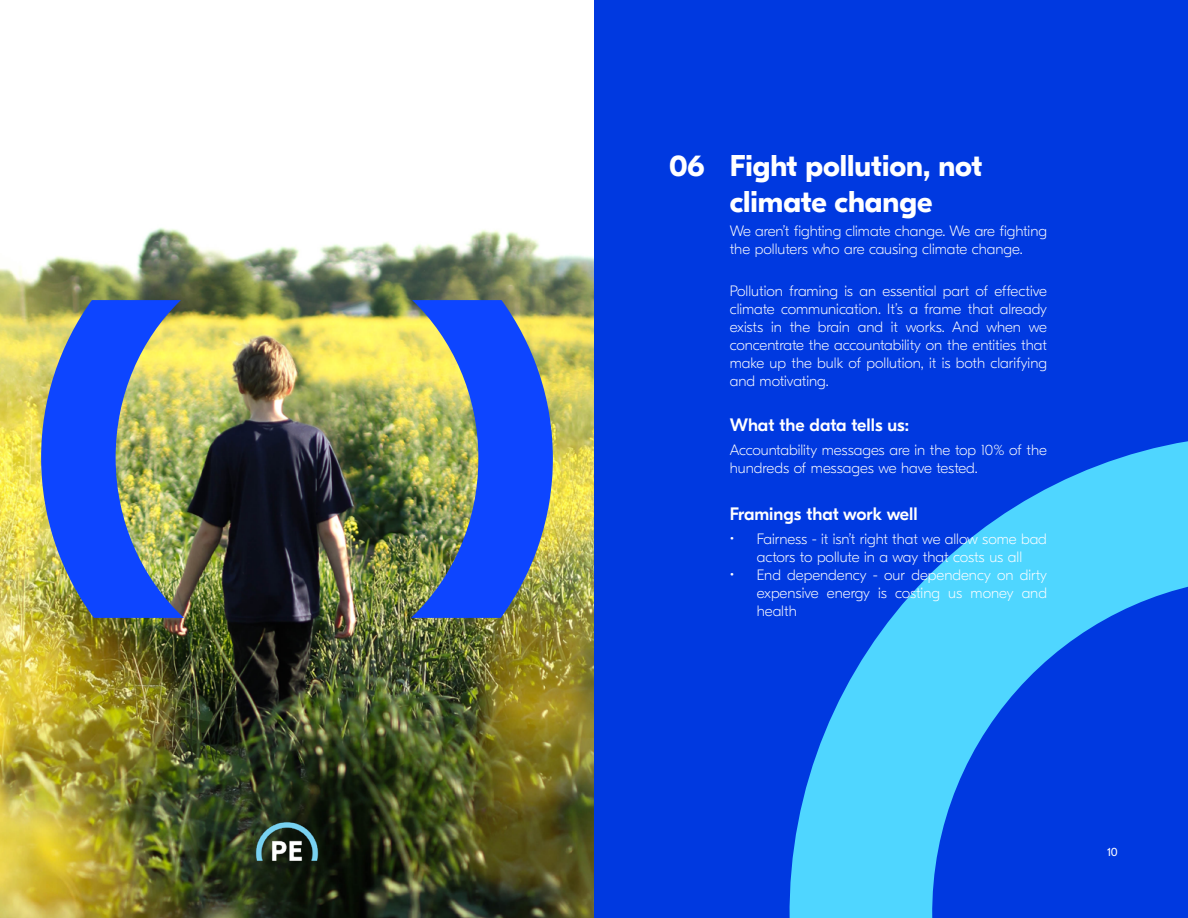
<style>
.page{position:relative;width:1188px;height:918px;background:#fff}
.page>*{position:absolute;margin:0;border:0;box-sizing:border-box;transform-origin:0 0}
.t1{font:700 30px/36px "GT Eesti Display";color:#fff;text-align:center}
.t2{font:500 18px "GT Eesti Display";color:#fff}
.t3{font:100 15px/18px "GT Eesti Display";color:#fff}
.t4{font:12px "GT Eesti Text";color:#fff}
</style>
<div class="page">
<div style="left:594px;top:0;width:594px;height:918px;background:#0039e0"></div>
<svg style="left:789px;top:441px;width:399px;height:477px"></svg>
<img style="left:0;top:228px;width:594px;height:690px">
<img style="left:41px;top:300px;width:143px;height:318px">
<img style="left:411px;top:300px;width:142px;height:318px">
<img style="left:255px;top:821px;width:65px;height:65px">
<h1 class="t1" style="left:669px;top:148px;width:315px">06 Fight pollution, not climate change</h1>
<p class="t3" style="left:730px;top:222px;width:319px">We aren’t fighting climate change. We are fighting the polluters who are causing climate change.</p>
<p class="t3" style="left:730px;top:282px;width:319px;text-align:justify">Pollution framing is an essential part of effective climate communication. It’s a frame that already exists in the brain and it works. And when we concentrate the accountability on the entities that make up the bulk of pollution, it is both clarifying and motivating.</p>
<p class="t2" style="left:730px;top:415px;width:181px">What the data tells us:</p>
<p class="t3" style="left:730px;top:441px;width:319px">Accountability messages are in the top 10% of the hundreds of messages we have tested.</p>
<p class="t2" style="left:730px;top:504px;width:189px">Framings that work well</p>
<p class="t3" style="left:730px;top:530px;width:319px;text-align:center">• Fairness - it isn’t right that we allow some bad actors to pollute in a way that costs us all</p>
<p class="t3" style="left:757px;top:566px;width:292px;text-align:justify;text-indent:-27px">• End dependency - our dependency on dirty expensive energy is costing us money and health</p>
<p class="t4" style="left:1107px;top:845px;width:12px">10</p>
</div>
